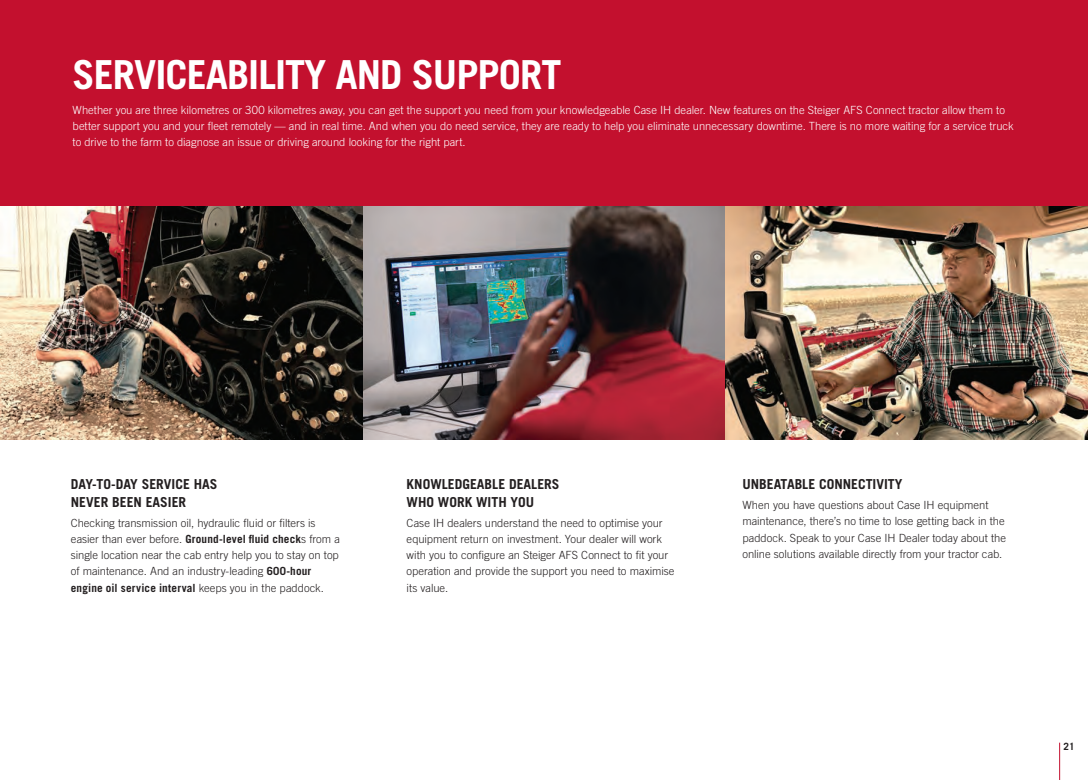
<style>
.page{position:relative;width:1088px;height:780px;background:#fff}
.page>*{position:absolute;margin:0;border:0;box-sizing:border-box;transform-origin:0 0}
.t1{font:700 40px "Trade Gothic LT Std";letter-spacing:-.025em;color:#fff}
.t2{font:700 13.75px/17.5px "Trade Gothic LT Std";color:#231f20}
.t3{font:300 11.25px/16.2px "Trade Gothic LT Std";letter-spacing:-.005em;color:#231f20}
.t4{font:300 11.25px/16.2px "Trade Gothic LT Std";color:#fff}
.t5{font:700 10px "Trade Gothic LT Std";color:#231f20}
.s1{font-weight:700}
</style>
<div class="page">
<div style="left:0;top:0;width:1088px;height:206px;background:#c3102e"></div>
<img style="left:0;top:206px;width:1088px;height:233px">
<hr style="left:1059px;top:742px;width:1px;height:38px;background:#c3102e">
<h1 class="t1" style="left:73px;top:50px;width:490px">SERVICEABILITY AND SUPPORT</h1>
<p class="t4" style="left:73px;top:102px;width:942px">Whether you are three kilometres or 300 kilometres away, you can get the support you need from your knowledgeable Case IH dealer. New features on the Steiger AFS Connect tractor allow them to better support you and your fleet remotely — and in real time. And when you do need service, they are ready to help you eliminate unnecessary downtime. There is no more waiting for a service truck to drive to the farm to diagnose an issue or driving around looking for the right part.</p>
<p class="t2" style="left:71px;top:475px;width:148px">DAY-TO-DAY SERVICE HAS<br>NEVER BEEN EASIER</p>
<p class="t3" style="left:71px;top:514px;width:271px">Checking transmission oil, hydraulic fluid or filters is easier than ever before. <span class="s1">Ground-level fluid check</span>s from a single location near the cab entry help you to stay on top of maintenance. And an industry-leading <span class="s1">600-hour engine oil service interval</span> keeps you in the paddock.</p>
<p class="t2" style="left:407px;top:475px;width:154px">KNOWLEDGEABLE DEALERS<br>WHO WORK WITH YOU</p>
<p class="t3" style="left:407px;top:514px;width:269px">Case IH dealers understand the need to optimise your equipment return on investment. Your dealer will work with you to configure an Steiger AFS Connect to fit your operation and provide the support you need to maximise its value.</p>
<p class="t2" style="left:742px;top:475px;width:161px">UNBEATABLE CONNECTIVITY</p>
<p class="t3" style="left:742px;top:497px;width:265px">When you have questions about Case IH equipment maintenance, there’s no time to lose getting back in the paddock. Speak to your Case IH Dealer today about the online solutions available directly from your tractor cab.</p>
<p class="t5" style="left:1063px;top:740px;width:13px">21</p>
</div>
